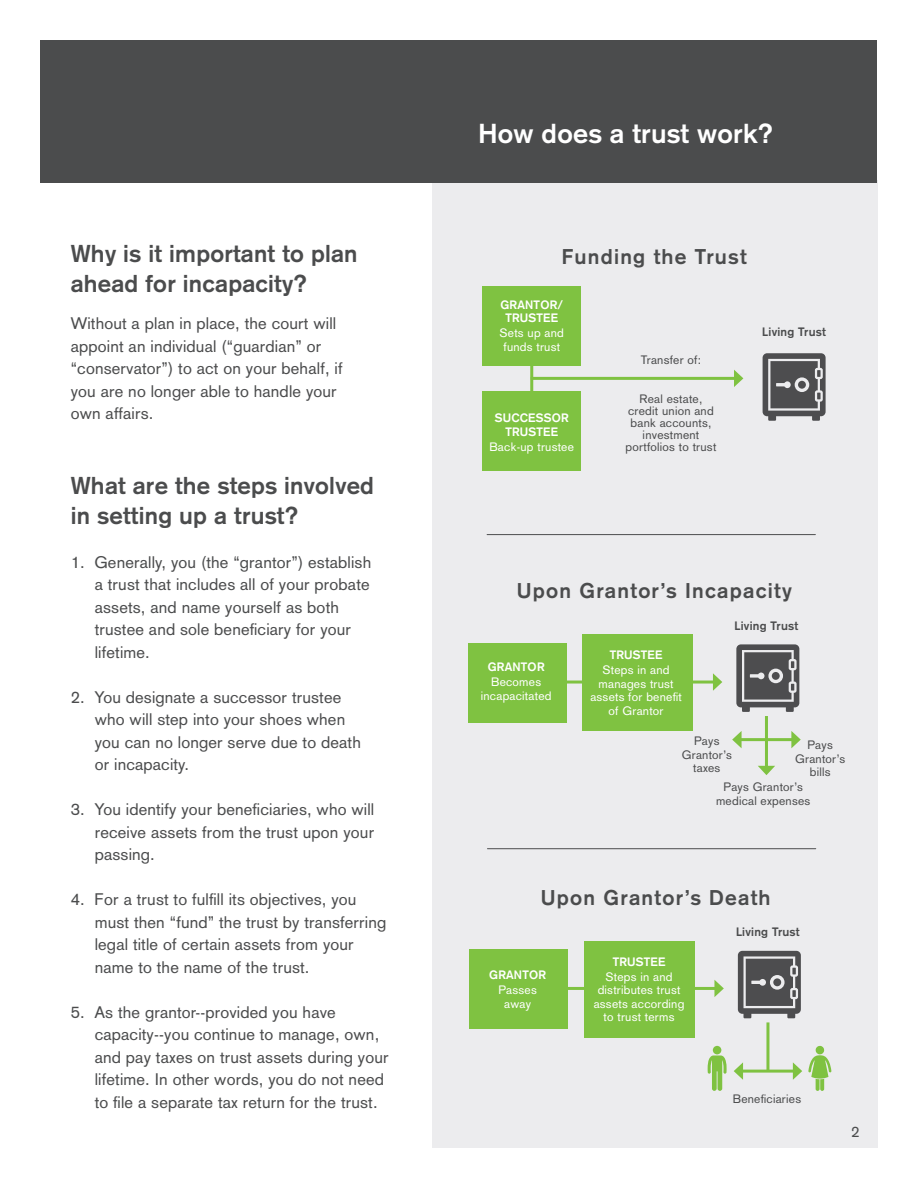
<style>
.page{position:relative;width:918px;height:1188px;background:#fff}
.page>*{position:absolute;margin:0;border:0;box-sizing:border-box;transform-origin:0 0}
.t1{font:700 27px "Akzidenz Grotesk";letter-spacing:.01em;color:#fff}
.t2{font:700 24px "Akzidenz Grotesk";letter-spacing:.01em;color:#4b4c4d}
.t3{font:700 21px "Akzidenz Grotesk";letter-spacing:.06em;color:#4b4c4d}
.t4{font:16.5px/22.5px "Akzidenz Grotesk";letter-spacing:.01em;color:#4b4c4d}
.t5{font:15px "Akzidenz Grotesk";color:#4b4c4d}
.t6{font:12px/13.5px "Akzidenz Grotesk";letter-spacing:.02em;color:#fff;text-align:center}
.t7{font:12px/12px "Akzidenz Grotesk";letter-spacing:.02em;color:#4b4c4d;text-align:center}
.t8{font:700 12px/13.5px "Akzidenz Grotesk";letter-spacing:.02em;color:#fff;text-align:center}
.t9{font:700 12px "Akzidenz Grotesk";letter-spacing:.02em;color:#4b4c4d}
</style>
<div class="page">
<div style="left:432px;top:180px;width:446px;height:968px;background:#ececee"></div>
<div style="left:40px;top:40px;width:838px;height:143px;background:#4b4c4d"></div>
<div style="left:483px;top:286px;width:98px;height:80px;background:#7fc241"></div>
<div style="left:483px;top:391px;width:98px;height:79px;background:#7fc241"></div>
<svg style="left:763px;top:353px;width:63px;height:68px"></svg>
<hr style="left:531px;top:377px;width:206px;height:3px;background:#7fc241">
<svg style="left:734px;top:370px;width:9px;height:17px"></svg>
<hr style="left:530px;top:359px;width:3px;height:38px;background:#7fc241">
<hr style="left:509px;top:681px;width:207px;height:3px;background:#7fc241">
<svg style="left:713px;top:673px;width:9px;height:18px"></svg>
<div style="left:468px;top:643px;width:98px;height:79px;background:#7fc241"></div>
<div style="left:583px;top:634px;width:110px;height:97px;background:#7fc241"></div>
<svg style="left:736px;top:644px;width:63px;height:68px"></svg>
<hr style="left:765px;top:716px;width:3px;height:52px;background:#7fc241">
<svg style="left:758px;top:766px;width:17px;height:9px"></svg>
<hr style="left:739px;top:738px;width:55px;height:3px;background:#7fc241">
<svg style="left:732px;top:731px;width:10px;height:17px"></svg>
<svg style="left:791px;top:731px;width:10px;height:17px"></svg>
<hr style="left:511px;top:987px;width:206px;height:3px;background:#7fc241">
<svg style="left:714px;top:980px;width:10px;height:17px"></svg>
<div style="left:470px;top:950px;width:98px;height:79px;background:#7fc241"></div>
<div style="left:584px;top:941px;width:110px;height:97px;background:#7fc241"></div>
<svg style="left:738px;top:951px;width:63px;height:67px"></svg>
<hr style="left:766px;top:1022px;width:3px;height:49px;background:#7fc241">
<hr style="left:740px;top:1070px;width:56px;height:3px;background:#7fc241">
<svg style="left:734px;top:1062px;width:9px;height:18px"></svg>
<svg style="left:793px;top:1062px;width:9px;height:18px"></svg>
<div style="left:713px;top:1046px;width:8px;height:8px;background:#7fc241;border-radius:50%"></div>
<svg style="left:708px;top:1055px;width:19px;height:36px"></svg>
<svg style="left:808px;top:1045px;width:24px;height:46px"></svg>
<hr style="left:487px;top:534px;width:328px;height:1px;background:#4b4c4d">
<hr style="left:487px;top:848px;width:329px;height:1px;background:#4b4c4d">
<p class="t2" style="left:71px;top:239px;width:288px">Why is it important to plan</p>
<p class="t2" style="left:71px;top:269px;width:238px">ahead for incapacity?</p>
<p class="t4" style="left:71px;top:312px;width:267px">Without a plan in place, the court will appoint an individual (“guardian” or</p>
<p class="t4" style="left:71px;top:357px;width:273px">“conservator”) to act on your behalf, if you are no longer able to handle your own affairs.</p>
<p class="t2" style="left:71px;top:471px;width:305px">What are the steps involved</p>
<p class="t2" style="left:71px;top:501px;width:229px">in setting up a trust?</p>
<p class="t4" style="left:95px;top:551px;width:278px;text-indent:-24px">1. Generally, you (the “grantor”) establish a trust that includes all of your probate assets, and name yourself as both trustee and sole beneficiary for your lifetime.</p>
<p class="t4" style="left:95px;top:686px;width:268px;text-indent:-24px">2. You designate a successor trustee who will step into your shoes when you can no longer serve due to death or incapacity.</p>
<p class="t4" style="left:95px;top:798px;width:281px;text-align:justify;text-indent:-24px">3. You identify your beneficiaries, who will receive assets from the trust upon your passing.</p>
<p class="t4" style="left:95px;top:888px;width:293px;text-indent:-24px">4. For a trust to fulfill its objectives, you must then “fund” the trust by transferring legal title of certain assets from your name to the name of the trust.</p>
<p class="t4" style="left:95px;top:1001px;width:295px;text-indent:-24px">5. As the grantor--provided you have capacity--you continue to manage, own, and pay taxes on trust assets during your lifetime. In other words, you do not need to file a separate tax return for the trust.</p>
<p class="t1" style="left:478px;top:118px;width:296px">How does a trust work?</p>
<p class="t3" style="left:562px;top:244px;width:186px">Funding the Trust</p>
<p class="t8" style="left:500px;top:298px;width:64px">GRANTOR/<br>TRUSTEE</p>
<p class="t6" style="left:500px;top:326px;width:66px">Sets up and</p>
<p class="t6" style="left:503px;top:340px;width:58px">funds trust</p>
<p class="t8" style="left:495px;top:411px;width:76px">SUCCESSOR<br>TRUSTEE</p>
<p class="t6" style="left:490px;top:440px;width:86px">Back-up trustee</p>
<p class="t7" style="left:641px;top:354px;width:62px">Transfer of:</p>
<p class="t7" style="left:628px;top:393px;width:87px">Real estate, credit union and bank accounts, investment</p>
<p class="t7" style="left:626px;top:441px;width:92px">portfolios to trust</p>
<p class="t9" style="left:762px;top:325px;width:65px">Living Trust</p>
<p class="t3" style="left:517px;top:579px;width:276px">Upon Grantor’s Incapacity</p>
<p class="t8" style="left:488px;top:660px;width:58px">GRANTOR</p>
<p class="t6" style="left:491px;top:675px;width:51px">Becomes</p>
<p class="t6" style="left:481px;top:689px;width:72px">incapacitated</p>
<p class="t8" style="left:610px;top:648px;width:54px">TRUSTEE</p>
<p class="t6" style="left:590px;top:663px;width:93px">Steps in and manages trust assets for benefit</p>
<p class="t6" style="left:609px;top:704px;width:57px">of Grantor</p>
<p class="t9" style="left:735px;top:619px;width:65px">Living Trust</p>
<p class="t7" style="left:694px;top:735px;width:27px">Pays</p>
<p class="t7" style="left:682px;top:749px;width:52px">Grantor’s</p>
<p class="t7" style="left:693px;top:762px;width:29px">taxes</p>
<p class="t7" style="left:724px;top:781px;width:81px">Pays Grantor’s</p>
<p class="t7" style="left:716px;top:794px;width:96px">medical expenses</p>
<p class="t7" style="left:807px;top:739px;width:27px">Pays</p>
<p class="t7" style="left:795px;top:752px;width:52px">Grantor’s</p>
<p class="t7" style="left:810px;top:766px;width:22px">bills</p>
<p class="t3" style="left:541px;top:885px;width:231px">Upon Grantor’s Death</p>
<p class="t8" style="left:489px;top:968px;width:58px">GRANTOR</p>
<p class="t6" style="left:499px;top:983px;width:40px">Passes away</p>
<p class="t8" style="left:613px;top:955px;width:54px">TRUSTEE</p>
<p class="t6" style="left:594px;top:970px;width:92px">Steps in and distributes trust assets according</p>
<p class="t6" style="left:604px;top:1010px;width:72px">to trust terms</p>
<p class="t9" style="left:736px;top:925px;width:65px">Living Trust</p>
<p class="t7" style="left:733px;top:1093px;width:70px">Beneficiaries</p>
<p class="t5" style="left:851px;top:1123px;width:10px">2</p>
</div>
